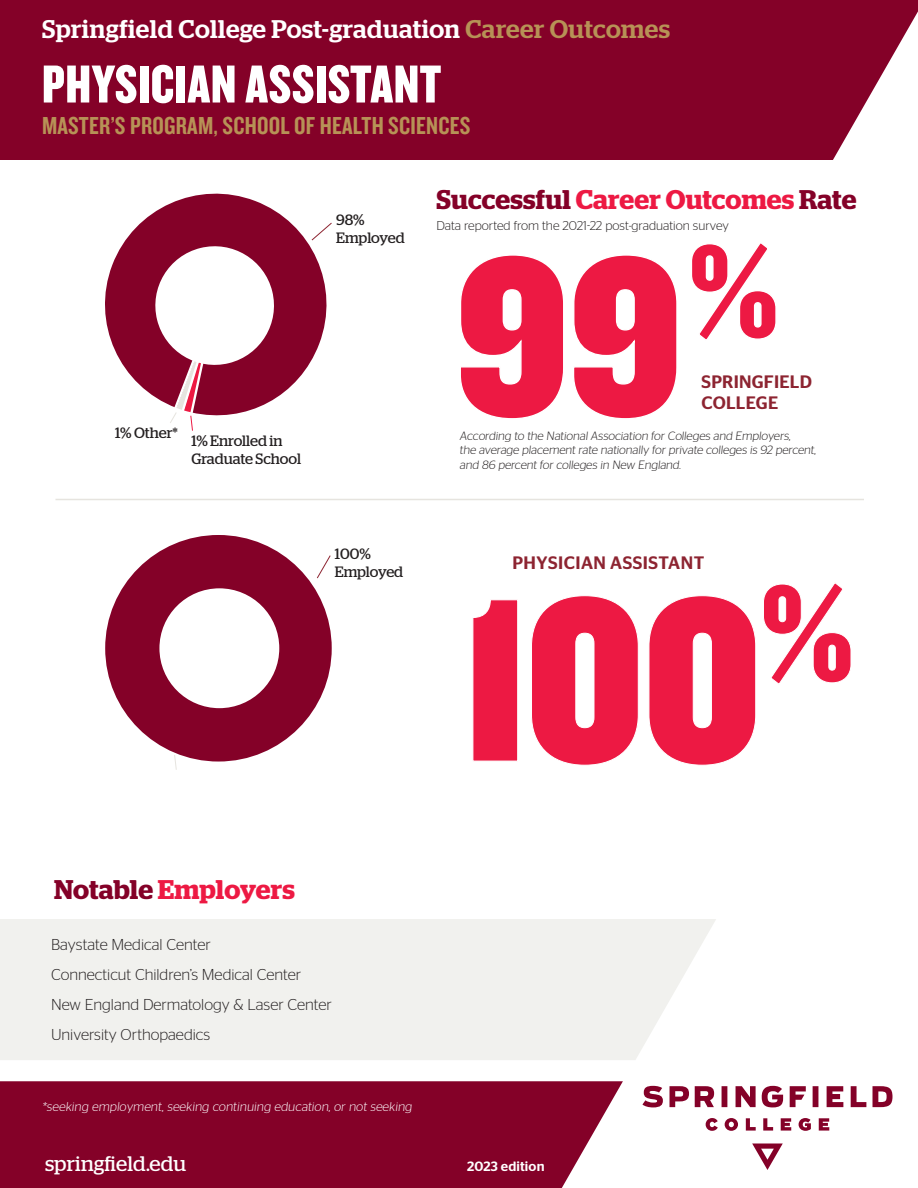
<style>
.page{position:relative;width:918px;height:1188px;background:#fff}
.page>*{position:absolute;margin:0;border:0;box-sizing:border-box;transform-origin:0 0}
.t1{font:55.5px "Knockout 69 Full Liteweight";letter-spacing:.01em;color:#fff}
.Program_name{font:600 27px "Stag";letter-spacing:.005em;color:#840128}
.Program_name-2{font:600 27px "Stag";letter-spacing:.005em;color:#ed1943}
.t2{font:500 25.5px "Stag";letter-spacing:.02em;color:#fff}
.t3{font:25.5px "Knockout 49 Liteweight";letter-spacing:.01em;color:#b79256}
.t4{font:21px "Stag";letter-spacing:.01em;color:#fff}
.t5{font:500 18px "Stag Sans";letter-spacing:.03em;color:#8d2431}
.t6{font:500 18px "Stag Sans";letter-spacing:.01em;color:#8d2431}
.t7{font:300 15.75px "Stag Sans";color:#231f20}
.t8{font:15px "Stag";letter-spacing:-.005em;color:#231f20}
.t9{font:500 13.5px "Stag Sans";letter-spacing:.01em;color:#fff}
.t10{font:300 12.75px "Stag Sans";color:#fff}
.t11{font:300 12.75px "Stag Sans";color:#231f20}
.t12{font:300 12px "Stag Sans";color:#231f20}
.s1{color:#b79256}
.s2{color:#ed1943}
.s3{color:#840128}
</style>
<div class="page">
<div style="left:105px;top:535px;width:227px;height:227px;background:#840128;border-radius:50%"></div>
<svg style="left:317px;top:555px;width:14px;height:24px"></svg>
<div style="left:159px;top:588px;width:120px;height:120px;background:#fff;border-radius:50%"></div>
<div style="left:0;top:919px;width:716px;height:141px;background:#f1f1ee"></div>
<hr style="left:56px;top:499px;width:808px;height:1px;background:#e6e4df">
<div style="left:0;top:0;width:918px;height:160px;background:#840128"></div>
<svg style="left:833px;top:11px;width:85px;height:149px"></svg>
<div style="left:0;top:1081px;width:623px;height:107px;background:#840128"></div>
<svg style="left:642px;top:1086px;width:251px;height:21px"></svg>
<svg style="left:752px;top:1144px;width:31px;height:26px"></svg>
<svg style="left:706px;top:1118px;width:123px;height:13px"></svg>
<svg style="left:174px;top:755px;width:3px;height:15px"></svg>
<svg style="left:473px;top:583px;width:378px;height:183px"></svg>
<svg style="left:461px;top:243px;width:315px;height:176px"></svg>
<svg style="left:105px;top:194px;width:221px;height:201px;fill:#840128"></svg>
<svg style="left:311px;top:222px;width:21px;height:19px"></svg>
<svg style="left:149px;top:240px;width:131px;height:191px"></svg>
<p class="t2" style="left:42px;top:14px;width:630px">Springfield College Post-graduation <span class="s1">Career Outcomes</span></p>
<p class="t1" style="left:42px;top:49px;width:401px">PHYSICIAN ASSISTANT</p>
<p class="t3" style="left:42px;top:109px;width:430px">MASTER’S PROGRAM, SCHOOL OF HEALTH SCIENCES</p>
<p class="t8" style="left:336px;top:211px;width:30px">98%</p>
<p class="t8" style="left:336px;top:229px;width:70px">Employed</p>
<p class="Program_name" style="left:436px;top:184px;width:422px">Successful <span class="s2">Career Outcomes</span> Rate</p>
<p class="t11" style="left:436px;top:218px;width:294px">Data reported from the 2021-22 post-graduation survey</p>
<p class="t8" style="left:115px;top:424px;width:64px">1% Other*</p>
<p class="t8" style="left:191px;top:433px;width:93px">1% Enrolled in</p>
<p class="t8" style="left:191px;top:451px;width:111px">Graduate School</p>
<p class="t8" style="left:335px;top:545px;width:38px">100%</p>
<p class="t8" style="left:335px;top:563px;width:70px">Employed</p>
<p class="t6" style="left:702px;top:371px;width:112px">SPRINGFIELD</p>
<p class="t6" style="left:702px;top:392px;width:78px">COLLEGE</p>
<p class="t12" style="left:460px;top:429px;width:334px">According to the National Association for Colleges and Employers,</p>
<p class="t12" style="left:460px;top:443px;width:360px">the average placement rate nationally for private colleges is 92 percent,</p>
<p class="t12" style="left:460px;top:458px;width:224px">and 86 percent for colleges in New England.</p>
<p class="t5" style="left:512px;top:552px;width:193px">PHYSICIAN ASSISTANT</p>
<p class="Program_name-2" style="left:54px;top:873px;width:242px"><span class="s3">Notable</span> Employers</p>
<p class="t7" style="left:51px;top:936px;width:161px">Baystate Medical Center</p>
<p class="t7" style="left:51px;top:966px;width:252px">Connecticut Children’s Medical Center</p>
<p class="t7" style="left:51px;top:996px;width:282px">New England Dermatology &amp; Laser Center</p>
<p class="t7" style="left:51px;top:1026px;width:161px">University Orthopaedics</p>
<p class="t10" style="left:42px;top:1099px;width:373px">*seeking employment, seeking continuing education, or not seeking</p>
<p class="t4" style="left:45px;top:1151px;width:143px">springfield.edu</p>
<p class="t9" style="left:467px;top:1158px;width:79px">2023 edition</p>
</div>
